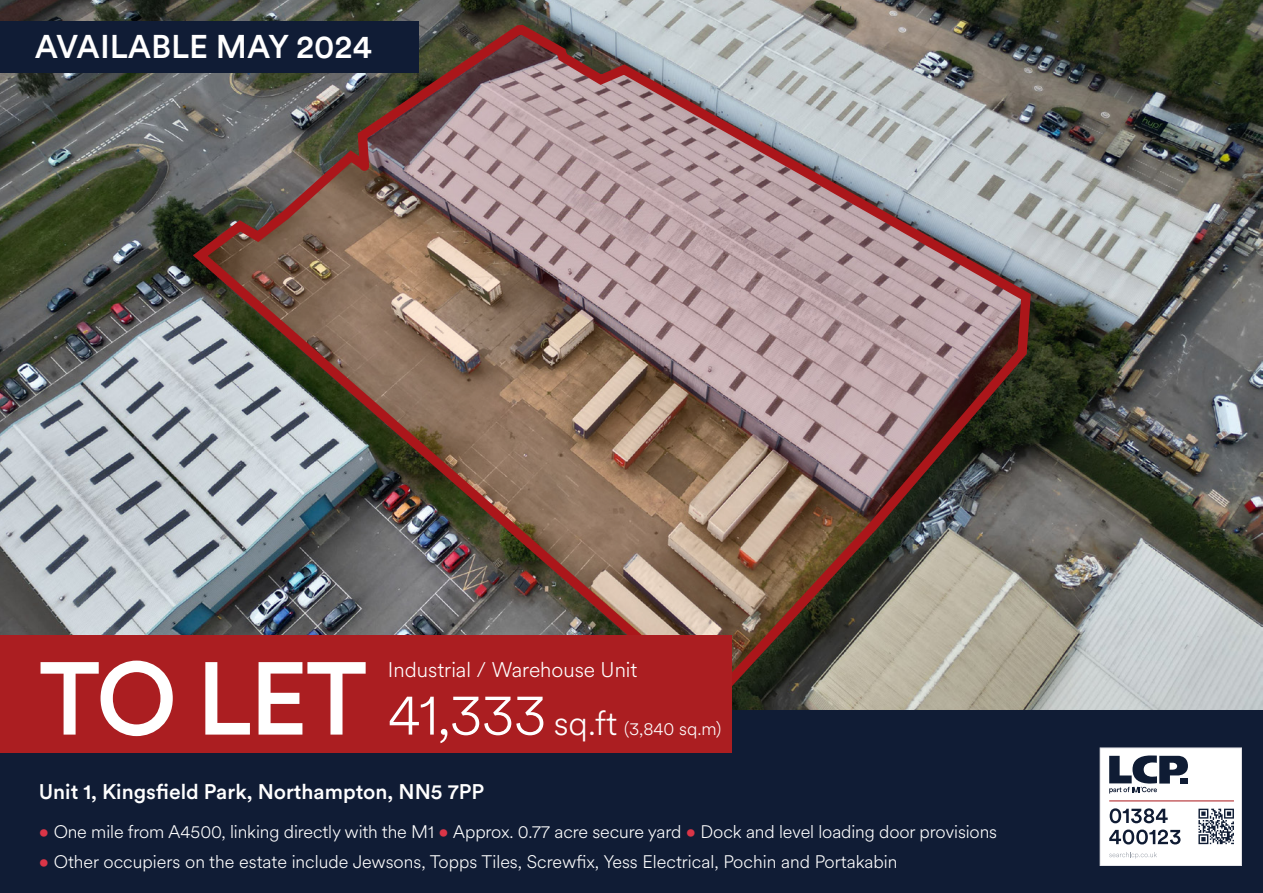
<style>
.page{position:relative;width:1263px;height:893px;background:#fff}
.page>*{position:absolute;margin:0;border:0;box-sizing:border-box;transform-origin:0 0}
.t1{font:500 102.3px "Circular XX";color:#fff}
.t2{font:500 32.55px "Circular XX";color:#fff}
.t3{font:500 21px "Circular XX";color:#fff}
.t4{font:300 21px "Circular XX";color:#fff}
.t5{font:300 18px "Circular XX";letter-spacing:-.01em;color:#fff}
.s1{font-size:58.5px}
.s2{font-size:33.9px}
.s3{color:#da3547}
</style>
<div class="page">
<img style="left:0;top:0;width:1263px;height:710px">
<img style="left:185px;top:144px;width:700px;height:566px">
<img style="left:353px;top:20px;width:683px;height:520px">
<img style="left:364px;top:29px;width:658px;height:495px">
<div style="left:0;top:710px;width:1263px;height:183px;background:#101c35"></div>
<div style="left:1100px;top:748px;width:141px;height:118px;background:#fff"></div>
<div style="left:1100px;top:748px;width:142px;height:118px;border:1px solid #dfdfe4"></div>
<svg style="left:1110px;top:808px;width:58px;height:15px"></svg>
<svg style="left:1109px;top:829px;width:71px;height:15px"></svg>
<svg style="left:1109px;top:852px;width:48px;height:6px"></svg>
<hr style="left:1109px;top:801px;width:125px;height:1px;background:#ab161a">
<svg style="left:1109px;top:755px;width:79px;height:38px"></svg>
<svg style="left:1198px;top:809px;width:36px;height:35px"></svg>
<div style="left:0;top:636px;width:732px;height:117px;background:#ab1e21"></div>
<div style="left:0;top:21px;width:419px;height:51px;background:#101c35"></div>
<p class="t2" style="left:35px;top:25px;width:339px">AVAILABLE MAY 2024</p>
<p class="t1" style="left:39px;top:629px;width:330px">TO LET</p>
<p class="t4" style="left:388px;top:656px;width:251px">Industrial / Warehouse Unit</p>
<p class="t5" style="left:388px;top:716px;width:335px"><span class="s1">41,333</span> <span class="s2">sq.ft</span> (3,840 sq.m)</p>
<p class="t3" style="left:39px;top:778px;width:447px">Unit 1, Kingsfield Park, Northampton, NN5 7PP</p>
<p class="t5" style="left:39px;top:820px;width:960px"><span class="s3">•</span> One mile from A4500, linking directly with the M1 <span class="s3">•</span> Approx. 0.77 acre secure yard <span class="s3">•</span> Dock and level loading door provisions</p>
<p class="t5" style="left:39px;top:850px;width:860px"><span class="s3">•</span> Other occupiers on the estate include Jewsons, Topps Tiles, Screwfix, Yess Electrical, Pochin and Portakabin</p>
</div>
